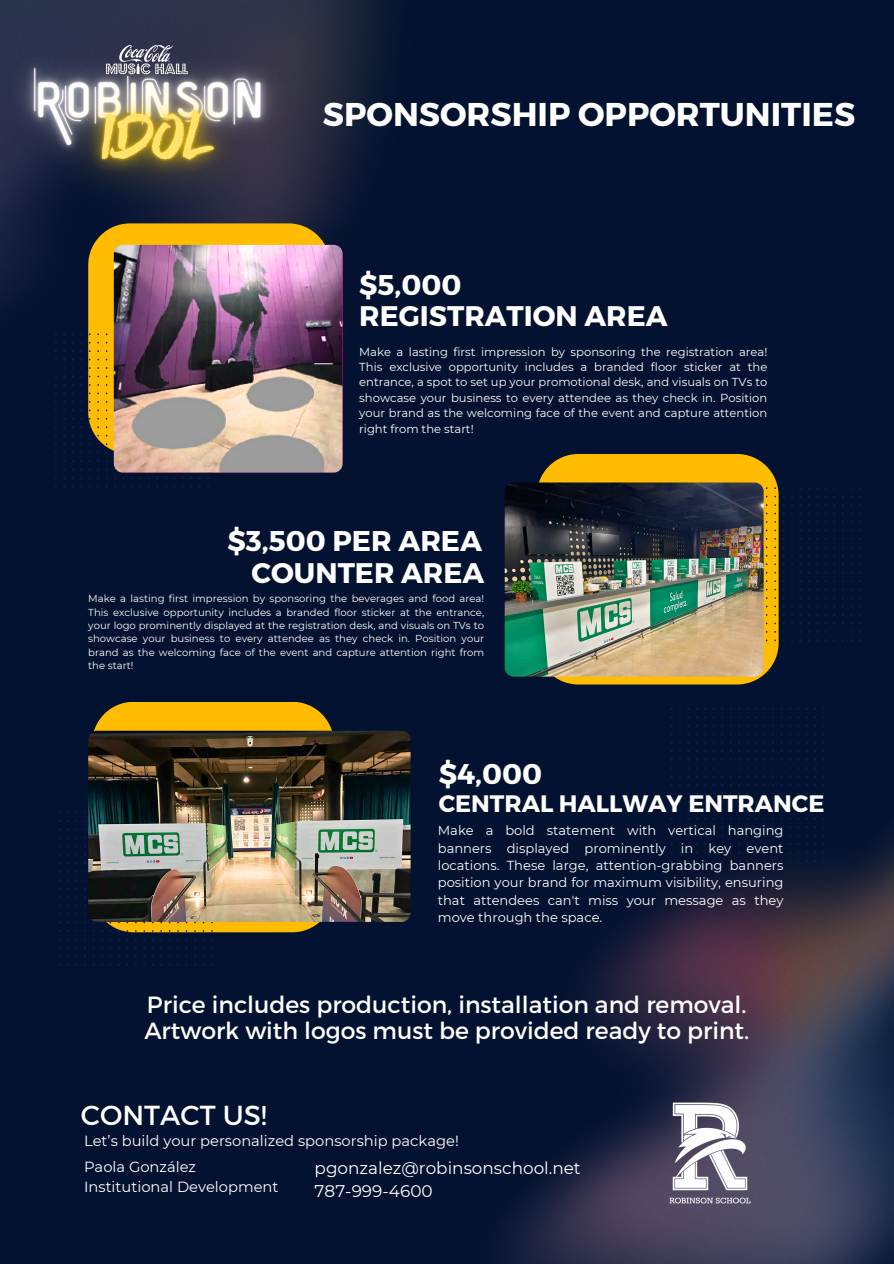
<style>
.page{position:relative;width:894px;height:1264px;background:#fff}
.page>*{position:absolute;margin:0;border:0;box-sizing:border-box;transform-origin:0 0}
.t1{font:700 32.85px "Montserrat";color:#fff}
.t2{font:700 28.5px "Montserrat";color:#fff}
.t3{font:700 28.35px "Montserrat";color:#fff}
.t4{font:27.45px "Montserrat";color:#fff}
.t5{font:700 23.85px "Montserrat";color:#fff}
.t6{font:23.4px "Montserrat";color:#fff}
.t7{font:16.8px "Montserrat";color:#fff}
.t8{font:14.7px "Montserrat";color:#fff}
.t9{font:13.05px/17.4px "Montserrat";color:#fff;text-align:justify}
.t10{font:11.55px/15.5px "Montserrat";color:#fff;text-align:justify}
.t11{font:10.05px/13.4px "Montserrat";color:#fff;text-align:justify}
</style>
<div class="page">
<div style="left:0;top:0;width:893px;height:1263px;background:#021230"></div>
<img style="left:0;top:0;width:382px;height:404px">
<svg style="left:88px;top:282px;width:26px;height:172px;background:#e2a906"></svg>
<img style="left:502px;top:708px;width:391px;height:555px">
<svg style="left:536px;top:454px;width:242px;height:230px;background:#e0a708"></svg>
<svg style="left:92px;top:702px;width:241px;height:230px;background:#dca508"></svg>
<img style="left:114px;top:282px;width:228px;height:190px">
<img style="left:504px;top:482px;width:259px;height:194px;border-radius:9px">
<img style="left:88px;top:730px;width:322px;height:191px;border-radius:9px">
<img style="left:615px;top:1080px;width:189px;height:145px">
<img style="left:3px;top:0;width:308px;height:282px">
<img style="left:226px;top:190px;width:156px;height:112px">
<img style="left:0;top:76px;width:382px;height:114px">
<p class="t1" style="left:323px;top:93px;width:533px">SPONSORSHIP OPPORTUNITIES</p>
<p class="t2" style="left:359px;top:266px;width:104px">$5,000</p>
<h4 class="t3" style="left:359px;top:298px;width:310px">REGISTRATION AREA</h4>
<p class="t10" style="left:359px;top:344px;width:409px">Make a lasting first impression by sponsoring the registration area!<br>This exclusive opportunity includes a branded floor sticker at the entrance, a spot to set up your promotional desk, and visuals on TVs to showcase your business to every attendee as they check in. Position your brand as the welcoming face of the event and capture attention right from the start!</p>
<h4 class="t2" style="left:227px;top:522px;width:256px">$3,500 PER AREA</h4>
<p class="t3" style="left:251px;top:555px;width:234px">COUNTER AREA</p>
<p class="t11" style="left:88px;top:592px;width:397px">Make a lasting first impression by sponsoring the beverages and food area!<br>This exclusive opportunity includes a branded floor sticker at the entrance, your logo prominently displayed at the registration desk, and visuals on TVs to showcase your business to every attendee as they check in. Position your brand as the welcoming face of the event and capture attention right from the start!</p>
<h4 class="t2" style="left:438px;top:755px;width:105px">$4,000</h4>
<p class="t5" style="left:438px;top:788px;width:387px">CENTRAL HALLWAY ENTRANCE</p>
<p class="t9" style="left:437px;top:821px;width:347px">Make a bold statement with vertical hanging banners displayed prominently in key event locations. These large, attention-grabbing banners position your brand for maximum visibility, ensuring that attendees can't miss your message as they move through the space.</p>
<p class="t6" style="left:147px;top:989px;width:601px">Price includes production, installation and removal.</p>
<p class="t6" style="left:144px;top:1015px;width:606px">Artwork with logos must be provided ready to print.</p>
<p class="t4" style="left:81px;top:1097px;width:187px">CONTACT US!</p>
<h4 class="t8" style="left:84px;top:1158px;width:113px">Paola González</h4>
<h6 class="t8" style="left:84px;top:1177px;width:196px">Institutional Development</h6>
<p class="t8" style="left:84px;top:1131px;width:376px">Let’s build your personalized sponsorship package!</p>
<p class="t7" style="left:314px;top:1157px;width:267px">pgonzalez@robinsonschool.net</p>
<p class="t7" style="left:314px;top:1180px;width:119px">787-999-4600</p>
</div>
